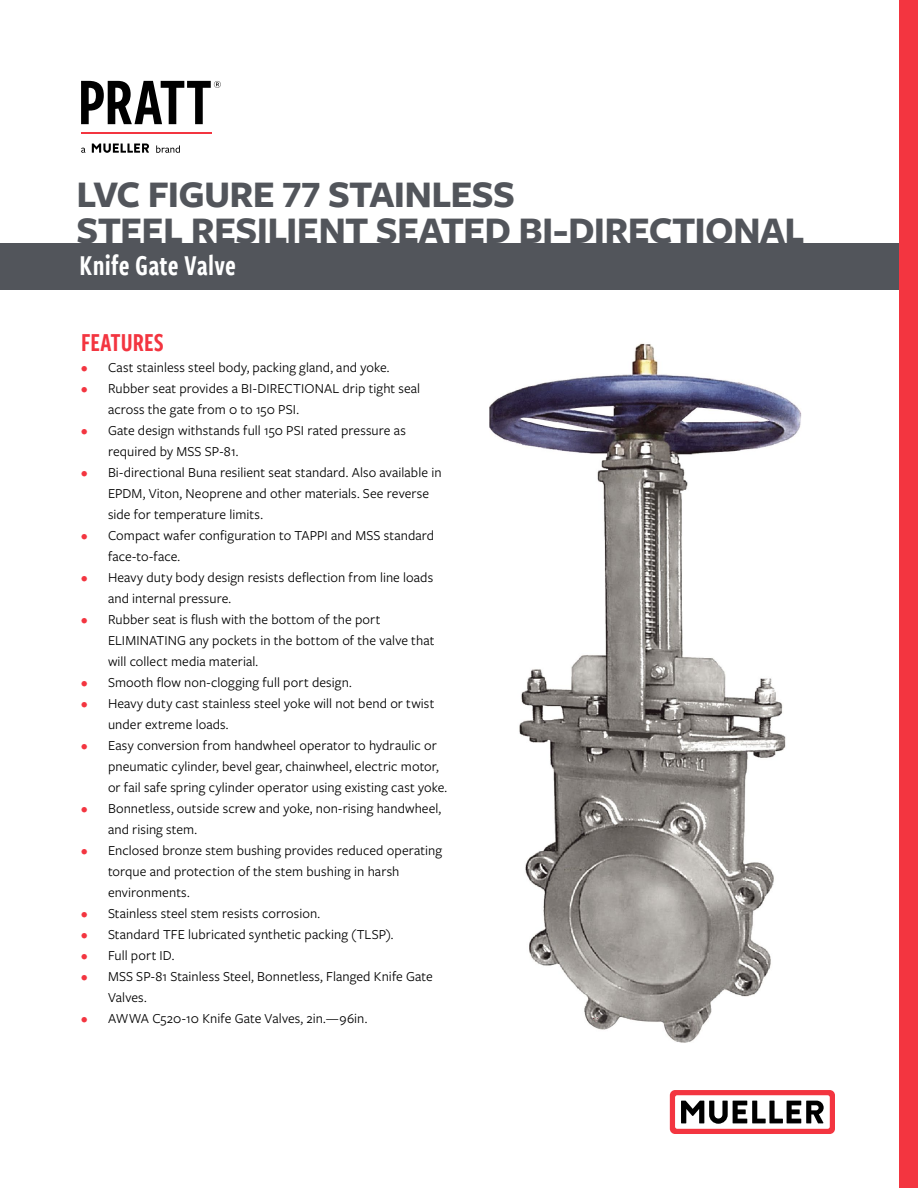
<style>
.page{position:relative;width:918px;height:1188px;background:#fff}
.page>*{position:absolute;margin:0;border:0;box-sizing:border-box;transform-origin:0 0}
.t1{font:700 39px/36px "Freight Sans Pro";letter-spacing:-.02em;color:#52555b}
.t2{font:30px "Freight Sans Cmp Pro Semi";letter-spacing:.005em;color:#fff}
.t3{font:27px "Freight Sans Cmp Pro Semi";color:#f33540}
.t4{font:14.25px/21px "Freight Sans Pro";letter-spacing:.005em;color:#000}
.s1{color:#f33540}
</style>
<div class="page">
<div style="left:0;top:243px;width:918px;height:47px;background:#52555b"></div>
<div style="left:899px;top:0;width:19px;height:1188px;background:#f33540"></div>
<svg style="left:92px;top:144px;width:57px;height:9px"></svg>
<svg style="left:81px;top:148px;width:4px;height:5px"></svg>
<svg style="left:156px;top:145px;width:24px;height:8px"></svg>
<hr style="left:81px;top:133px;width:130px;height:1px;background:#f33540">
<svg style="left:81px;top:81px;width:140px;height:43px"></svg>
<svg style="left:670px;top:1090px;width:165px;height:44px"></svg>
<img style="left:490px;top:343px;width:312px;height:700px">
<h1 class="t1" style="left:77px;top:175px;width:730px">LVC FIGURE 77 STAINLESS<br>STEEL RESILIENT SEATED BI-DIRECTIONAL</h1>
<h2 class="t2" style="left:80px;top:245px;width:158px">Knife Gate Valve</h2>
<h3 class="t3" style="left:81px;top:323px;width:84px">FEATURES</h3>
<p class="t4" style="left:81px;top:356px;width:310px"><span class="s1">•</span> Cast stainless steel body, packing gland, and yoke.</p>
<p class="t4" style="left:108px;top:377px;width:314px;text-indent:-27px"><span class="s1">•</span> Rubber seat provides a BI-DIRECTIONAL drip tight seal across the gate from 0 to 150 PSI.</p>
<p class="t4" style="left:108px;top:419px;width:299px;text-indent:-27px"><span class="s1">•</span> Gate design withstands full 150 PSI rated pressure as required by MSS SP-81.</p>
<p class="t4" style="left:108px;top:461px;width:335px;text-indent:-27px"><span class="s1">•</span> Bi-directional Buna resilient seat standard. Also available in<br>EPDM, Viton, Neoprene and other materials. See reverse side for temperature limits.</p>
<p class="t4" style="left:108px;top:524px;width:328px;text-indent:-27px"><span class="s1">•</span> Compact wafer configuration to TAPPI and MSS standard face-to-face.</p>
<p class="t4" style="left:108px;top:566px;width:327px;text-indent:-27px"><span class="s1">•</span> Heavy duty body design resists deflection from line loads and internal pressure.</p>
<p class="t4" style="left:108px;top:608px;width:328px;text-indent:-27px"><span class="s1">•</span> Rubber seat is flush with the bottom of the port<br>ELIMINATING any pockets in the bottom of the valve that will collect media material.</p>
<p class="t4" style="left:81px;top:671px;width:272px"><span class="s1">•</span> Smooth flow non-clogging full port design.</p>
<p class="t4" style="left:108px;top:692px;width:328px;text-indent:-27px"><span class="s1">•</span> Heavy duty cast stainless steel yoke will not bend or twist under extreme loads.</p>
<p class="t4" style="left:108px;top:734px;width:341px;text-indent:-27px"><span class="s1">•</span> Easy conversion from handwheel operator to hydraulic or pneumatic cylinder, bevel gear, chainwheel, electric motor, or fail safe spring cylinder operator using existing cast yoke.</p>
<p class="t4" style="left:108px;top:797px;width:335px;text-indent:-27px"><span class="s1">•</span> Bonnetless, outside screw and yoke, non-rising handwheel, and rising stem.</p>
<p class="t4" style="left:108px;top:839px;width:336px;text-indent:-27px"><span class="s1">•</span> Enclosed bronze stem bushing provides reduced operating torque and protection of the stem bushing in harsh environments.</p>
<p class="t4" style="left:81px;top:902px;width:241px"><span class="s1">•</span> Stainless steel stem resists corrosion.</p>
<p class="t4" style="left:81px;top:923px;width:314px"><span class="s1">•</span> Standard TFE lubricated synthetic packing (TLSP).</p>
<p class="t4" style="left:81px;top:944px;width:95px"><span class="s1">•</span> Full port ID.</p>
<p class="t4" style="left:108px;top:965px;width:326px;text-indent:-27px"><span class="s1">•</span> MSS SP-81 Stainless Steel, Bonnetless, Flanged Knife Gate<br>Valves.</p>
<p class="t4" style="left:81px;top:1007px;width:288px"><span class="s1">•</span> AWWA C520-10 Knife Gate Valves, 2in.—96in.</p>
</div>
